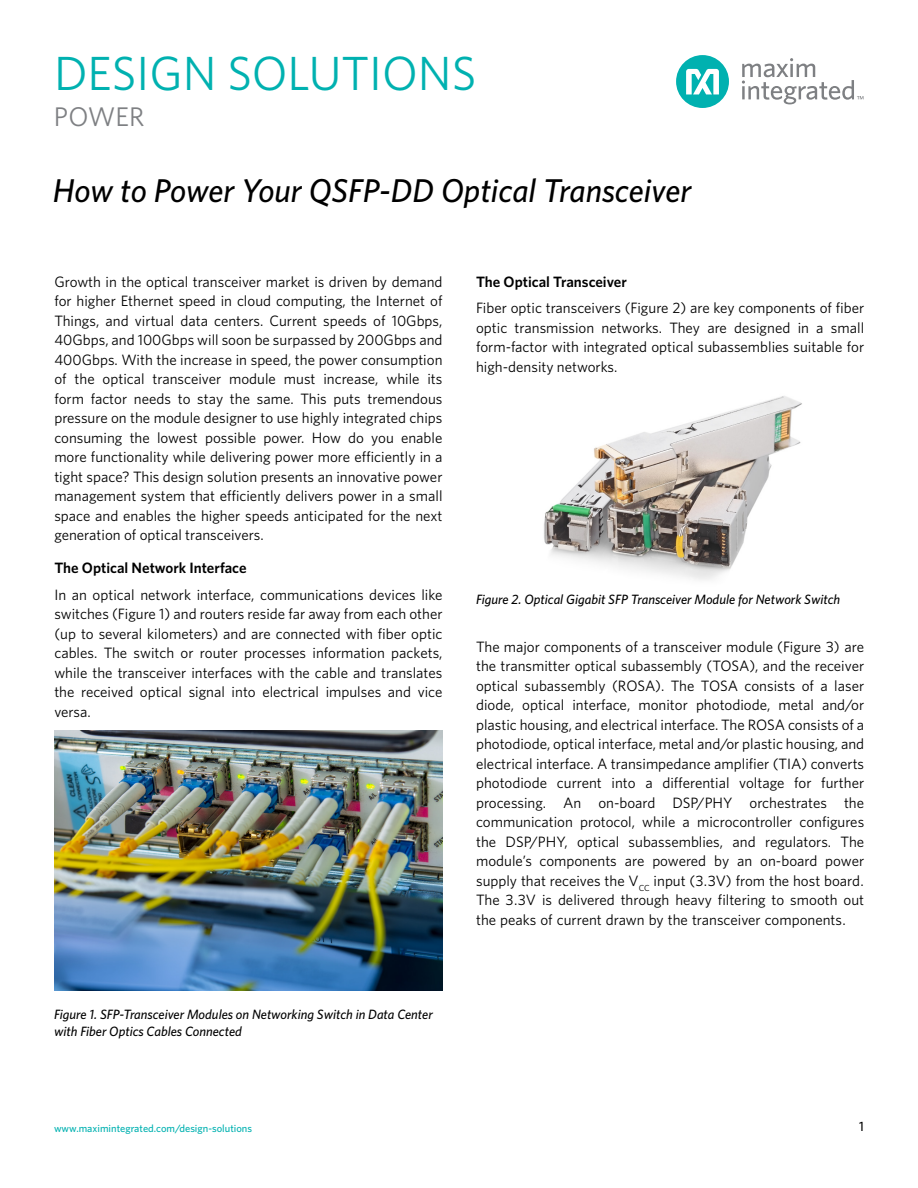
<style>
.page{position:relative;width:918px;height:1188px;background:#fff}
.page>*{position:absolute;margin:0;border:0;box-sizing:border-box;transform-origin:0 0}
.t1{font:48px "Whitney";color:#00b1b0}
.t2{font:italic 500 33px "Whitney";color:#000}
.t3{font:27px "Whitney";color:#7e8083}
.t4{font:15px/19.5px "Whitney";color:#000;text-align:justify}
.t5{font:600 15px "Whitney";color:#000}
.t6{font:italic 500 13.5px/16.2px "Whitney";color:#000}
.t7{font:500 13.5px "Whitney";color:#000}
.t8{font:500 10.5px "Whitney";color:#00b1b0}
</style>
<div class="page">
<div style="left:676px;top:55px;width:53px;height:53px;background:#00b1b0;border-radius:50%"></div>
<svg style="left:686px;top:69px;width:33px;height:25px"></svg>
<svg style="left:742px;top:58px;width:121px;height:46px"></svg>
<img style="left:544px;top:396px;width:258px;height:184px">
<img style="left:54px;top:730px;width:388px;height:260px">
<h1 class="t1" style="left:54px;top:42px;width:424px">DESIGN SOLUTIONS</h1>
<h3 class="t3" style="left:54px;top:99px;width:92px">POWER</h3>
<h2 class="t2" style="left:53px;top:169px;width:640px">How to Power Your QSFP-DD Optical Transceiver</h2>
<p class="t4" style="left:54px;top:272px;width:390px">Growth in the optical transceiver market is driven by demand for higher Ethernet speed in cloud computing, the Internet of Things, and virtual data centers. Current speeds of 10Gbps, 40Gbps, and 100Gbps will soon be surpassed by 200Gbps and 400Gbps. With the increase in speed, the power consumption of the optical transceiver module must increase, while its form factor needs to stay the same. This puts tremendous pressure on the module designer to use highly integrated chips consuming the lowest possible power. How do you enable more functionality while delivering power more efficiently in a tight space? This design solution presents an innovative power management system that efficiently delivers power in a small space and enables the higher speeds anticipated for the next generation of optical transceivers.</p>
<p class="t5" style="left:54px;top:558px;width:194px">The Optical Network Interface</p>
<p class="t4" style="left:54px;top:584px;width:390px">In an optical network interface, communications devices like switches (Figure 1) and routers reside far away from each other (up to several kilometers) and are connected with fiber optic cables. The switch or router processes information packets, while the transceiver interfaces with the cable and translates the received optical signal into electrical impulses and vice versa.</p>
<p class="t6" style="left:54px;top:1006px;width:380px">Figure 1. SFP-Transceiver Modules on Networking Switch in Data Center with Fiber Optics Cables Connected</p>
<p class="t5" style="left:476px;top:272px;width:152px">The Optical Transceiver</p>
<p class="t4" style="left:476px;top:298px;width:390px">Fiber optic transceivers (Figure 2) are key components of fiber optic transmission networks. They are designed in a small form-factor with integrated optical subassemblies suitable for high-density networks.</p>
<p class="t6" style="left:476px;top:591px;width:366px">Figure 2. Optical Gigabit SFP Transceiver Module for Network Switch</p>
<p class="t4" style="left:476px;top:636px;width:390px">The major components of a transceiver module (Figure 3) are the transmitter optical subassembly (TOSA), and the receiver optical subassembly (ROSA). The TOSA consists of a laser diode, optical interface, monitor photodiode, metal and/or plastic housing, and electrical interface. The ROSA consists of a photodiode, optical interface, metal and/or plastic housing, and electrical interface. A transimpedance amplifier (TIA) converts photodiode current into a differential voltage for further processing. An on-board DSP/PHY orchestrates the communication protocol, while a microcontroller configures the DSP/PHY, optical subassemblies, and regulators. The module’s components are powered by an on-board power supply that receives the V<sub>CC</sub> input (3.3V) from the host board.<br>The 3.3V is delivered through heavy filtering to smooth out the peaks of current drawn by the transceiver components.</p>
<p class="t8" style="left:54px;top:1122px;width:200px">www.maximintegrated.com/design-solutions</p>
<p class="t7" style="left:859px;top:1118px;width:6px">1</p>
</div>
